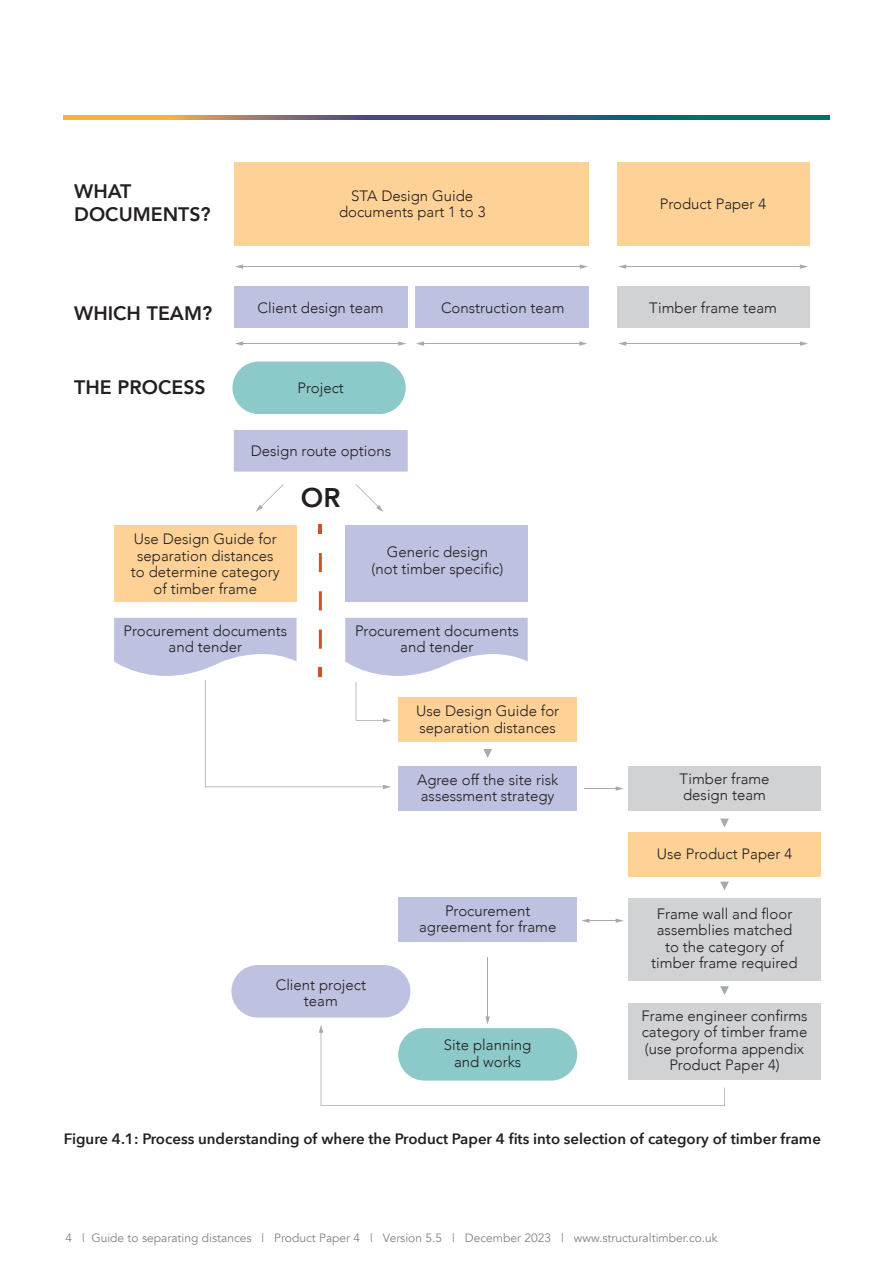
<style>
.page{position:relative;width:893px;height:1263px;background:#fff}
.page>*{position:absolute;margin:0;border:0;box-sizing:border-box;transform-origin:0 0}
.t1{font:800 27px "Avenir";color:#231f20}
.t2{font:800 19.5px/23.4px "Avenir";color:#231f20}
.t3{font:300 15px/16.5px "Avenir";color:#231f20;text-align:center}
.t4{font:600 15px "Avenir Next";color:#231f20}
.t5{font:12px "Avenir";color:#808285}
</style>
<div class="page">
<svg style="left:64px;top:116px;width:765px;height:4px;background:#5f6f69"></svg>
<hr style="left:585px;top:788px;width:32px;height:1px;background:#a8a9ad">
<svg style="left:616px;top:786px;width:8px;height:5px"></svg>
<div style="left:231px;top:965px;width:179px;height:52px;background:#bfc1e0;border-radius:26px"></div>
<div style="left:628px;top:832px;width:193px;height:44px;background:#fed297"></div>
<div style="left:628px;top:766px;width:193px;height:44px;background:#d1d2d4"></div>
<div style="left:628px;top:1003px;width:193px;height:76px;background:#d1d2d4"></div>
<div style="left:628px;top:898px;width:193px;height:83px;background:#d1d2d4"></div>
<div style="left:114px;top:525px;width:183px;height:76px;background:#fed297"></div>
<div style="left:345px;top:525px;width:183px;height:76px;background:#bfc1e0"></div>
<hr style="left:487px;top:957px;width:1px;height:61px;background:#a8a9ad">
<svg style="left:720px;top:818px;width:9px;height:9px"></svg>
<svg style="left:720px;top:882px;width:9px;height:8px"></svg>
<svg style="left:720px;top:986px;width:9px;height:9px"></svg>
<svg style="left:256px;top:484px;width:28px;height:28px"></svg>
<svg style="left:356px;top:484px;width:27px;height:28px"></svg>
<svg style="left:319px;top:1016px;width:406px;height:90px"></svg>
<div style="left:399px;top:697px;width:178px;height:44px;background:#fed297"></div>
<div style="left:399px;top:766px;width:178px;height:44px;background:#bfc1e0"></div>
<div style="left:399px;top:897px;width:178px;height:45px;background:#bfc1e0"></div>
<div style="left:398px;top:1028px;width:179px;height:52px;background:#8bcac9;border-radius:26px"></div>
<div style="left:232px;top:361px;width:174px;height:53px;background:#8bcac9;border-radius:26px"></div>
<div style="left:235px;top:162px;width:354px;height:84px;background:#fed297"></div>
<div style="left:234px;top:286px;width:174px;height:41px;background:#bfc1e0"></div>
<div style="left:234px;top:430px;width:174px;height:42px;background:#bfc1e0"></div>
<div style="left:415px;top:286px;width:174px;height:41px;background:#bfc1e0"></div>
<div style="left:617px;top:286px;width:192px;height:41px;background:#d1d2d4"></div>
<div style="left:617px;top:162px;width:192px;height:84px;background:#fed297"></div>
<hr style="left:242px;top:266px;width:339px;height:1px;background:#a8a9ad">
<svg style="left:580px;top:264px;width:8px;height:5px"></svg>
<svg style="left:235px;top:264px;width:8px;height:5px"></svg>
<hr style="left:242px;top:343px;width:158px;height:1px;background:#a8a9ad">
<svg style="left:398px;top:341px;width:8px;height:5px"></svg>
<svg style="left:235px;top:341px;width:8px;height:5px"></svg>
<hr style="left:423px;top:343px;width:158px;height:1px;background:#a8a9ad">
<svg style="left:579px;top:341px;width:8px;height:5px"></svg>
<svg style="left:416px;top:341px;width:8px;height:5px"></svg>
<hr style="left:625px;top:343px;width:176px;height:1px;background:#a8a9ad">
<svg style="left:800px;top:341px;width:8px;height:5px"></svg>
<svg style="left:618px;top:341px;width:8px;height:5px"></svg>
<hr style="left:625px;top:266px;width:176px;height:1px;background:#a8a9ad">
<svg style="left:800px;top:264px;width:8px;height:5px"></svg>
<svg style="left:618px;top:264px;width:8px;height:5px"></svg>
<svg style="left:319px;top:525px;width:3px;height:9px"></svg>
<hr style="left:319px;top:553px;width:3px;height:19px;background:#d05228">
<hr style="left:319px;top:591px;width:3px;height:19px;background:#d05228">
<svg style="left:114px;top:618px;width:414px;height:171px"></svg>
<svg style="left:581px;top:918px;width:43px;height:5px"></svg>
<h2 class="t2" style="left:74px;top:179px;width:138px">WHAT<br>DOCUMENTS?</h2>
<p class="t3" style="left:339px;top:187px;width:148px">STA Design Guide documents part 1 to 3</p>
<p class="t3" style="left:660px;top:195px;width:108px">Product Paper 4</p>
<h2 class="t2" style="left:74px;top:301px;width:139px">WHICH TEAM?</h2>
<p class="t3" style="left:258px;top:300px;width:128px">Client design team</p>
<p class="t3" style="left:441px;top:300px;width:125px">Construction team</p>
<p class="t3" style="left:649px;top:300px;width:129px">Timber frame team</p>
<h2 class="t2" style="left:74px;top:375px;width:133px">THE PROCESS</h2>
<p class="t3" style="left:297px;top:379px;width:48px">Project</p>
<p class="t3" style="left:251px;top:442px;width:142px">Design route options</p>
<h1 class="t1" style="left:301px;top:477px;width:41px">OR</h1>
<p class="t3" style="left:131px;top:531px;width:150px">Use Design Guide for separation distances to determine category of timber frame</p>
<p class="t3" style="left:123px;top:622px;width:165px">Procurement documents and tender</p>
<p class="t3" style="left:372px;top:544px;width:133px">Generic design<br>(not timber specific)</p>
<p class="t3" style="left:355px;top:622px;width:165px">Procurement documents and tender</p>
<p class="t3" style="left:416px;top:703px;width:145px;text-align:left">Use Design Guide for separation distances</p>
<p class="t3" style="left:417px;top:771px;width:143px;text-align:left">Agree off the site risk assessment strategy</p>
<p class="t3" style="left:419px;top:902px;width:139px">Procurement agreement for frame</p>
<p class="t3" style="left:276px;top:976px;width:92px">Client project team</p>
<p class="t3" style="left:444px;top:1037px;width:89px">Site planning and works</p>
<p class="t3" style="left:679px;top:770px;width:92px;text-align:left">Timber frame design team</p>
<p class="t3" style="left:657px;top:845px;width:137px">Use Product Paper 4</p>
<p class="t3" style="left:651px;top:905px;width:148px">Frame wall and floor assemblies matched to the category of timber frame required</p>
<p class="t3" style="left:641px;top:1007px;width:168px">Frame engineer confirms category of timber frame (use proforma appendix<br>Product Paper 4)</p>
<p class="t4" style="left:64px;top:1126px;width:759px">Figure 4.1: Process understanding of where the Product Paper 4 fits into selection of category of timber frame</p>
<p class="t5" style="left:65px;top:1231px;width:654px">4 | Guide to separating distances | Product Paper 4 | Version 5.5 | December 2023 | www.structuraltimber.co.uk</p>
</div>
